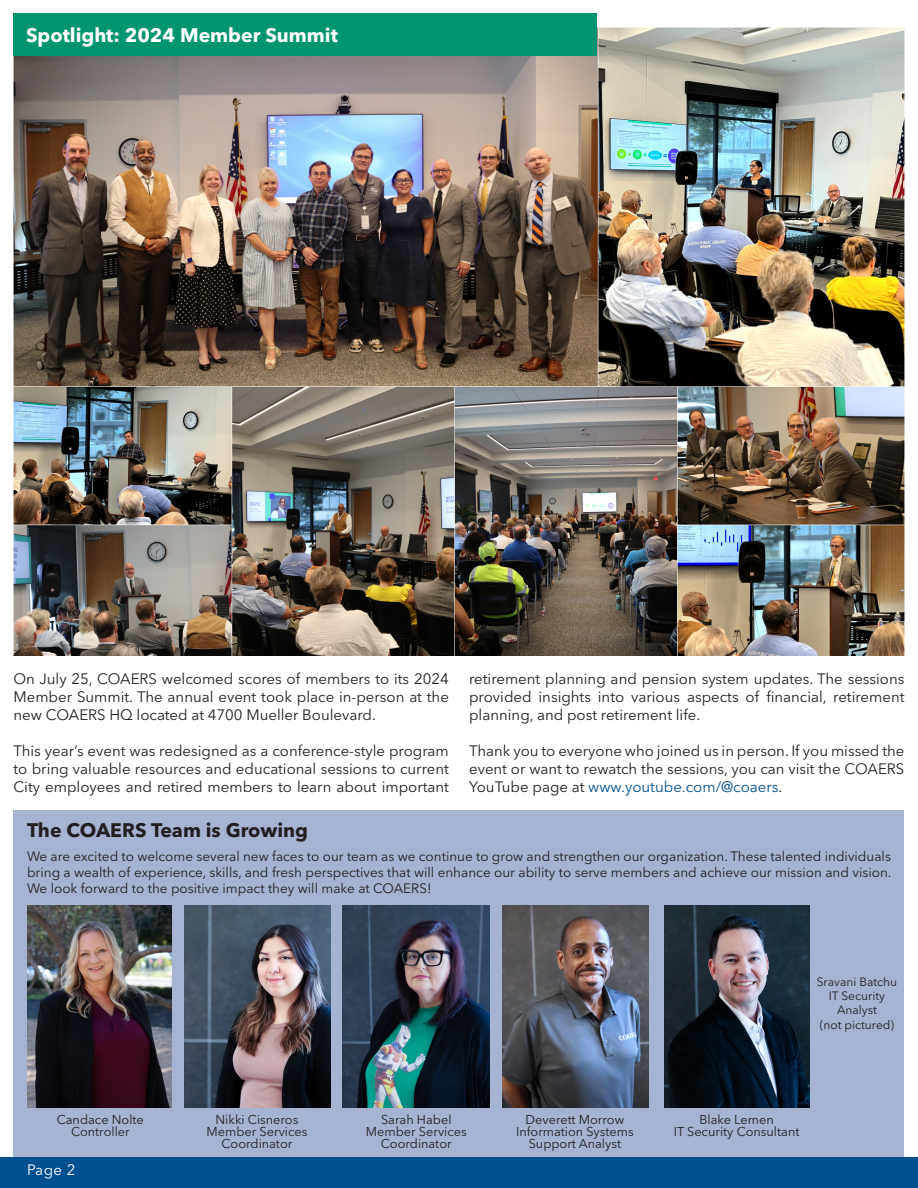
<style>
.page{position:relative;width:918px;height:1188px;background:#fff}
.page>*{position:absolute;margin:0;border:0;box-sizing:border-box;transform-origin:0 0}
.t1{font:700 19.5px "Avenir Next LT Pro";color:#fff}
.t2{font:700 19.5px "Avenir Next LT Pro";color:#231f20}
.t3{font:15px/18px "Avenir Next LT Pro";color:#231f20;text-align:justify}
.t4{font:15px "Avenir Next LT Pro";color:#fff}
.t5{font:13.5px/16.2px "Avenir Next LT Pro";color:#231f20;text-align:justify}
.t6{font:12.75px/12px "Avenir Next LT Pro";color:#231f20;text-align:center}
.t7{font:12px/14.4px "Avenir Next LT Pro";color:#231f20;text-align:center}
.s1{color:#005090}
</style>
<div class="page">
<div style="left:14px;top:810px;width:890px;height:351px;background:#a6b4d2"></div>
<img style="left:14px;top:27px;width:890px;height:629px">
<div style="left:0;top:1158px;width:918px;height:30px;background:#005090"></div>
<div style="left:14px;top:14px;width:583px;height:42px;background:#00946f"></div>
<img style="left:27px;top:906px;width:144px;height:202px">
<img style="left:185px;top:906px;width:145px;height:202px">
<img style="left:343px;top:906px;width:147px;height:202px">
<img style="left:503px;top:906px;width:145px;height:202px">
<img style="left:664px;top:906px;width:146px;height:202px">
<p class="t1" style="left:26px;top:23px;width:313px">Spotlight: 2024 Member Summit</p>
<p class="t3" style="left:14px;top:670px;width:437px">On July 25, COAERS welcomed scores of members to its 2024<br>Member Summit. The annual event took place in-person at the new COAERS HQ located at 4700 Mueller Boulevard.</p>
<p class="t3" style="left:14px;top:742px;width:437px">This year’s event was redesigned as a conference-style program to bring valuable resources and educational sessions to current City employees and retired members to learn about important</p>
<p class="t3" style="left:469px;top:670px;width:437px">retirement planning and pension system updates. The sessions provided insights into various aspects of financial, retirement planning, and post retirement life.</p>
<p class="t3" style="left:469px;top:742px;width:437px">Thank you to everyone who joined us in person. If you missed the event or want to rewatch the sessions, you can visit the COAERS YouTube page at <span class="s1">www.youtube.com/@coaers</span>.</p>
<p class="t2" style="left:27px;top:819px;width:283px">The COAERS Team is Growing</p>
<p class="t5" style="left:27px;top:848px;width:866px">We are excited to welcome several new faces to our team as we continue to grow and strengthen our organization. These talented individuals bring a wealth of experience, skills, and fresh perspectives that will enhance our ability to serve members and achieve our mission and vision.<br>We look forward to the positive impact they will make at COAERS!</p>
<p class="t6" style="left:57px;top:1114px;width:89px">Candace Nolte</p>
<p class="t6" style="left:71px;top:1126px;width:60px">Controller</p>
<p class="t4" style="left:27px;top:1161px;width:50px">Page 2</p>
<p class="t6" style="left:216px;top:1114px;width:84px">Nikki Cisneros</p>
<p class="t6" style="left:207px;top:1126px;width:102px">Member Services</p>
<p class="t6" style="left:222px;top:1138px;width:72px">Coordinator</p>
<p class="t6" style="left:366px;top:1114px;width:102px">Sarah Habel<br>Member Services<br>Coordinator</p>
<p class="t6" style="left:526px;top:1114px;width:100px">Deverett Morrow</p>
<p class="t6" style="left:516px;top:1126px;width:119px">Information Systems</p>
<p class="t6" style="left:529px;top:1138px;width:94px">Support Analyst</p>
<p class="t7" style="left:817px;top:974px;width:82px">Sravani Batchu</p>
<p class="t7" style="left:829px;top:989px;width:58px">IT Security<br>Analyst</p>
<p class="t7" style="left:820px;top:1017px;width:76px">(not pictured)</p>
<p class="t6" style="left:699px;top:1114px;width:76px">Blake Lemen</p>
<p class="t6" style="left:674px;top:1126px;width:127px">IT Security Consultant</p>
</div>
